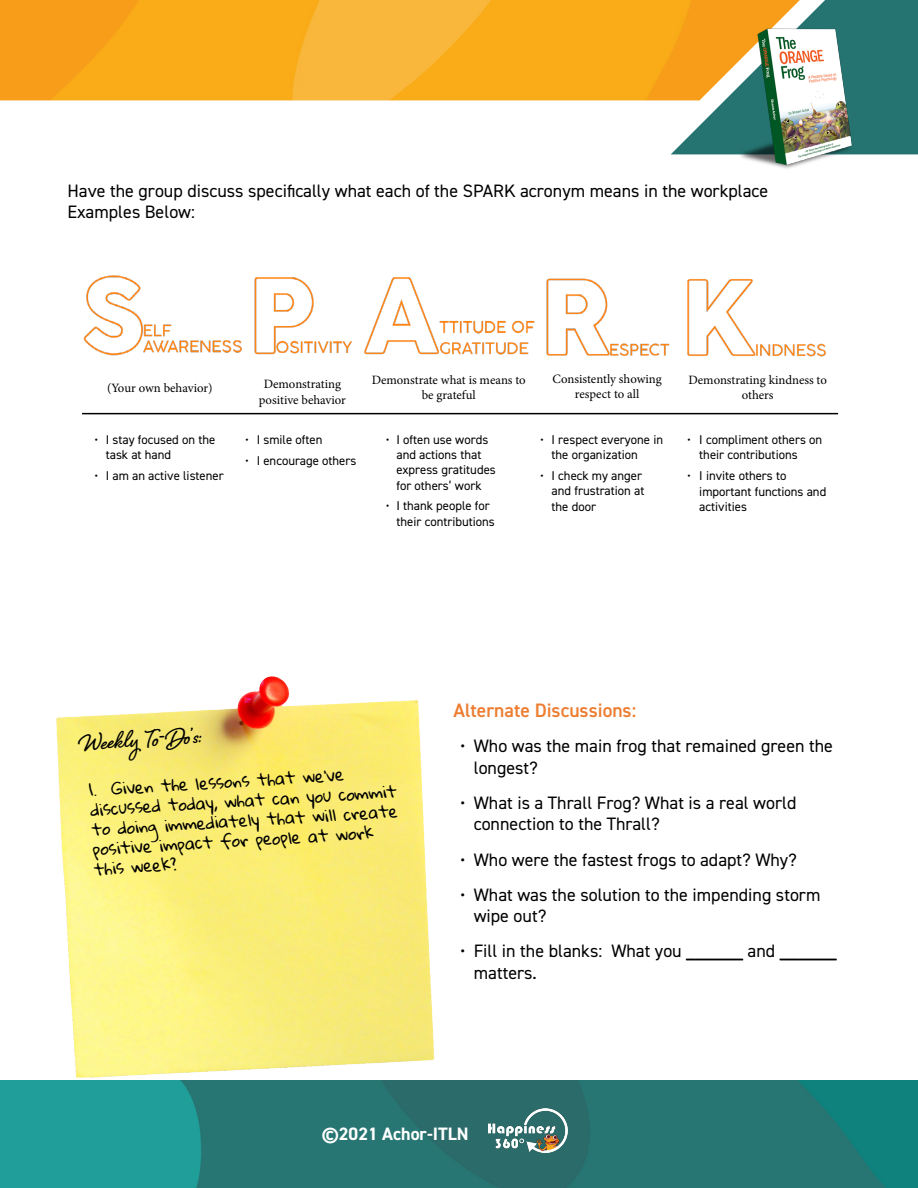
<style>
.page{position:relative;width:918px;height:1188px;background:#fff}
.page>*{position:absolute;margin:0;border:0;box-sizing:border-box;transform-origin:0 0}
.t1{font:700 30px "Shelby";color:#000}
.t2{font:600 19.5px "DIN2014";color:#ed7d31}
.t3{font:18px/21.6px "DIN2014";color:#000}
.t4{font:700 18px "DIN2014";color:#fff}
.t5{font:16.5px/20px "Gloria Hallelujah";color:#000}
.t6{font:12.75px/15.3px "DIN2014";color:#000}
.t7{font:12.75px/15.3px "Minion Pro";letter-spacing:-.005em;color:#000;text-align:center}
</style>
<div class="page">
<img style="left:0;top:1080px;width:918px;height:108px">
<img style="left:0;top:0;width:671px;height:100px">
<img style="left:671px;top:0;width:247px;height:154px">
<img style="left:489px;top:1108px;width:79px;height:44px">
<img style="left:738px;top:29px;width:116px;height:140px">
<img style="left:51px;top:676px;width:396px;height:433px">
<hr style="left:686px;top:959px;width:57px;height:1px;background:#000">
<hr style="left:780px;top:959px;width:57px;height:1px;background:#000">
<img style="left:83px;top:275px;width:743px;height:82px">
<hr style="left:82px;top:413px;width:756px;height:1px;background:#000">
<h3 class="t3" style="left:68px;top:179px;width:702px">Have the group discuss specifically what each of the SPARK acronym means in the workplace<br>Examples Below:</h3>
<p class="t7" style="left:107px;top:380px;width:107px">(Your own behavior)</p>
<p class="t7" style="left:259px;top:377px;width:89px">Demonstrating positive behavior</p>
<p class="t7" style="left:372px;top:372px;width:156px">Demonstrate what is means to be grateful</p>
<p class="t7" style="left:553px;top:371px;width:111px">Consistently showing respect to all</p>
<p class="t7" style="left:688px;top:372px;width:140px">Demonstrating kindness to others</p>
<p class="t6" style="left:106px;top:432px;width:111px;text-indent:-11px">• I stay focused on the task at hand</p>
<p class="t6" style="left:94px;top:468px;width:131px">• I am an active listener</p>
<p class="t6" style="left:245px;top:432px;width:79px">• I smile often</p>
<p class="t6" style="left:245px;top:453px;width:113px">• I encourage others</p>
<p class="t6" style="left:396px;top:432px;width:101px;text-indent:-11px">• I often use words and actions that express gratitudes for others’ work</p>
<p class="t6" style="left:396px;top:498px;width:100px;text-indent:-11px">• I thank people for their contributions</p>
<p class="t6" style="left:552px;top:432px;width:113px;text-indent:-11px">• I respect everyone in the organization</p>
<p class="t6" style="left:552px;top:468px;width:94px;text-indent:-11px">• I check my anger and frustration at the door</p>
<p class="t6" style="left:699px;top:432px;width:124px;text-indent:-12px">• I compliment others on their contributions</p>
<p class="t6" style="left:699px;top:468px;width:129px;text-indent:-12px">• I invite others to important functions and activities</p>
<h1 class="t1" style="left:78px;top:723px;width:123px;rotate:-4deg">Weekly To-Do’s:</h1>
<p class="t5" style="left:89px;top:780px;width:309px;rotate:-3deg">1. Given the lessons that we’ve discussed today, what can you commit to doing immediately that will create positive impact for people at work this week?</p>
<h2 class="t2" style="left:453px;top:697px;width:184px">Alternate Discussions:</h2>
<h3 class="t3" style="left:474px;top:735px;width:361px;text-indent:-14px">• Who was the main frog that remained green the longest?</h3>
<h3 class="t3" style="left:474px;top:792px;width:324px;text-indent:-14px">• What is a Thrall Frog? What is a real world connection to the Thrall?</h3>
<h3 class="t3" style="left:460px;top:848px;width:338px">• Who were the fastest frogs to adapt? Why?</h3>
<h3 class="t3" style="left:474px;top:883px;width:348px;text-indent:-14px">• What was the solution to the impending storm wipe out?</h3>
<h3 class="t3" style="left:474px;top:940px;width:364px;text-indent:-14px">• Fill in the blanks: What you ______ and ______ matters.</h3>
<h3 class="t4" style="left:322px;top:1122px;width:148px">©2021 Achor-ITLN</h3>
</div>
